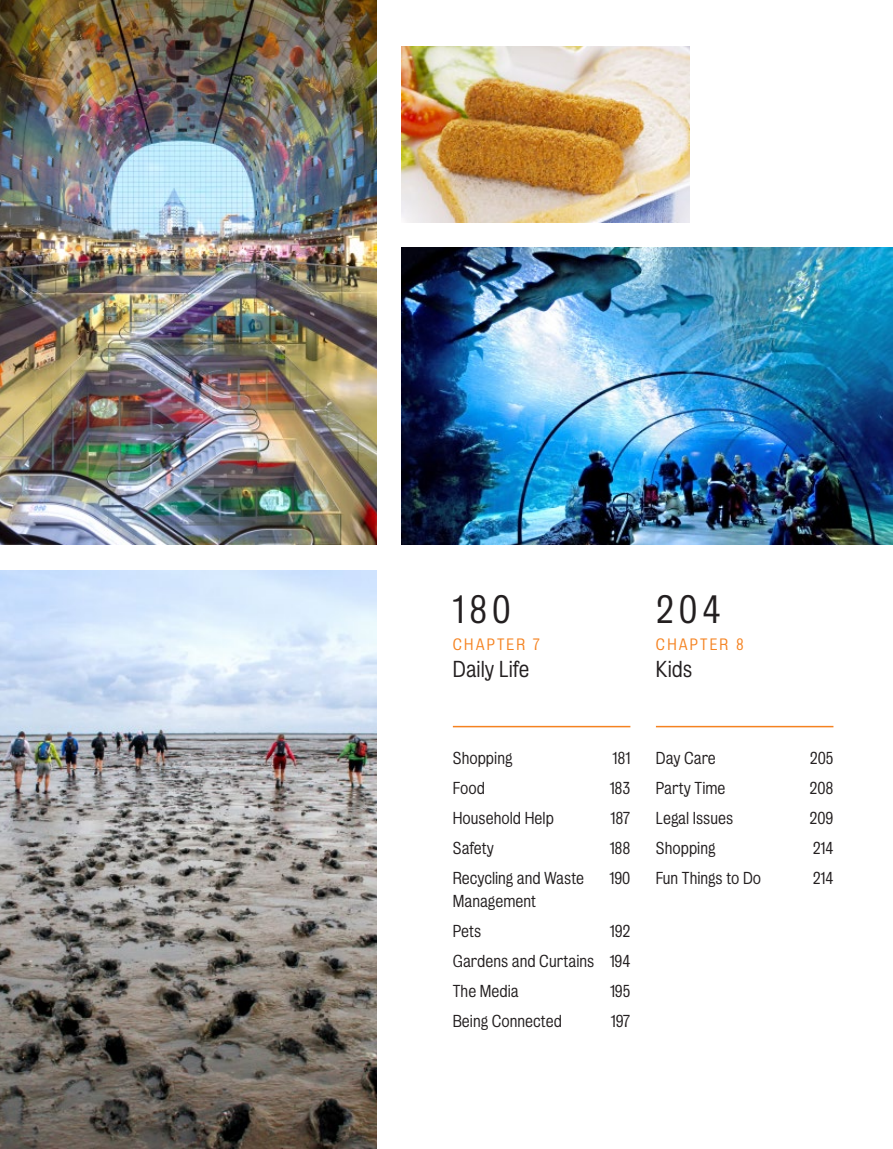
<style>
.page{position:relative;width:893px;height:1149px;background:#fff}
.page>*{position:absolute;margin:0;border:0;box-sizing:border-box;transform-origin:0 0}
.t1{font:36px "Bureau Grotesque Five One";letter-spacing:.14em;color:#231f20}
.t2{font:21px "Bureau Grotesque Five One";color:#231f20}
.t3{font:15.75px/30px "Bureau Grotesque Five One";color:#231f20}
.t4{font:15px "Bureau Grotesque Five One";letter-spacing:.14em;color:#f58220}
</style>
<div class="page">
<img style="left:402px;top:248px;width:491px;height:296px">
<img style="left:402px;top:47px;width:287px;height:175px">
<hr style="left:453px;top:725px;width:177px;height:2px;background:#f58220">
<hr style="left:656px;top:725px;width:177px;height:2px;background:#f58220">
<img style="left:0;top:0;width:376px;height:544px">
<img style="left:0;top:570px;width:376px;height:578px">
<h1 class="t1" style="left:453px;top:589px;width:60px">180</h1>
<p class="t4" style="left:453px;top:635px;width:89px">CHAPTER 7</p>
<h2 class="t2" style="left:453px;top:657px;width:78px">Daily Life</h2>
<h1 class="t1" style="left:656px;top:589px;width:66px">204</h1>
<p class="t4" style="left:656px;top:635px;width:89px">CHAPTER 8</p>
<h2 class="t2" style="left:656px;top:657px;width:38px">Kids</h2>
<p class="t3" style="left:453px;top:743px;width:61px">Shopping</p>
<p class="t3" style="left:613px;top:743px;width:19px">181</p>
<p class="t3" style="left:453px;top:773px;width:34px">Food</p>
<p class="t3" style="left:610px;top:773px;width:22px">183</p>
<p class="t3" style="left:453px;top:803px;width:103px">Household Help</p>
<p class="t3" style="left:610px;top:803px;width:21px">187</p>
<p class="t3" style="left:453px;top:833px;width:43px">Safety</p>
<p class="t3" style="left:610px;top:833px;width:22px">188</p>
<p class="t3" style="left:453px;top:866px;width:133px;line-height:22.5px">Recycling and Waste<br>Management</p>
<p class="t3" style="left:609px;top:863px;width:22px">190</p>
<p class="t3" style="left:453px;top:915px;width:30px">Pets</p>
<p class="t3" style="left:453px;top:915px;width:179px;text-align:justify;text-indent:157px">192<br>Gardens and Curtains 194<br>The Media</p>
<p class="t3" style="left:610px;top:975px;width:22px">195</p>
<p class="t3" style="left:453px;top:1005px;width:111px">Being Connected</p>
<p class="t3" style="left:611px;top:1005px;width:21px">197</p>
<p class="t3" style="left:656px;top:743px;width:62px">Day Care</p>
<p class="t3" style="left:810px;top:743px;width:25px">205</p>
<p class="t3" style="left:656px;top:773px;width:71px">Party Time</p>
<p class="t3" style="left:809px;top:773px;width:25px">208</p>
<p class="t3" style="left:656px;top:803px;width:79px">Legal Issues</p>
<p class="t3" style="left:809px;top:803px;width:25px">209</p>
<p class="t3" style="left:656px;top:833px;width:61px">Shopping</p>
<p class="t3" style="left:813px;top:833px;width:22px">214</p>
<p class="t3" style="left:656px;top:863px;width:107px">Fun Things to Do</p>
<p class="t3" style="left:813px;top:863px;width:22px">214</p>
</div>
